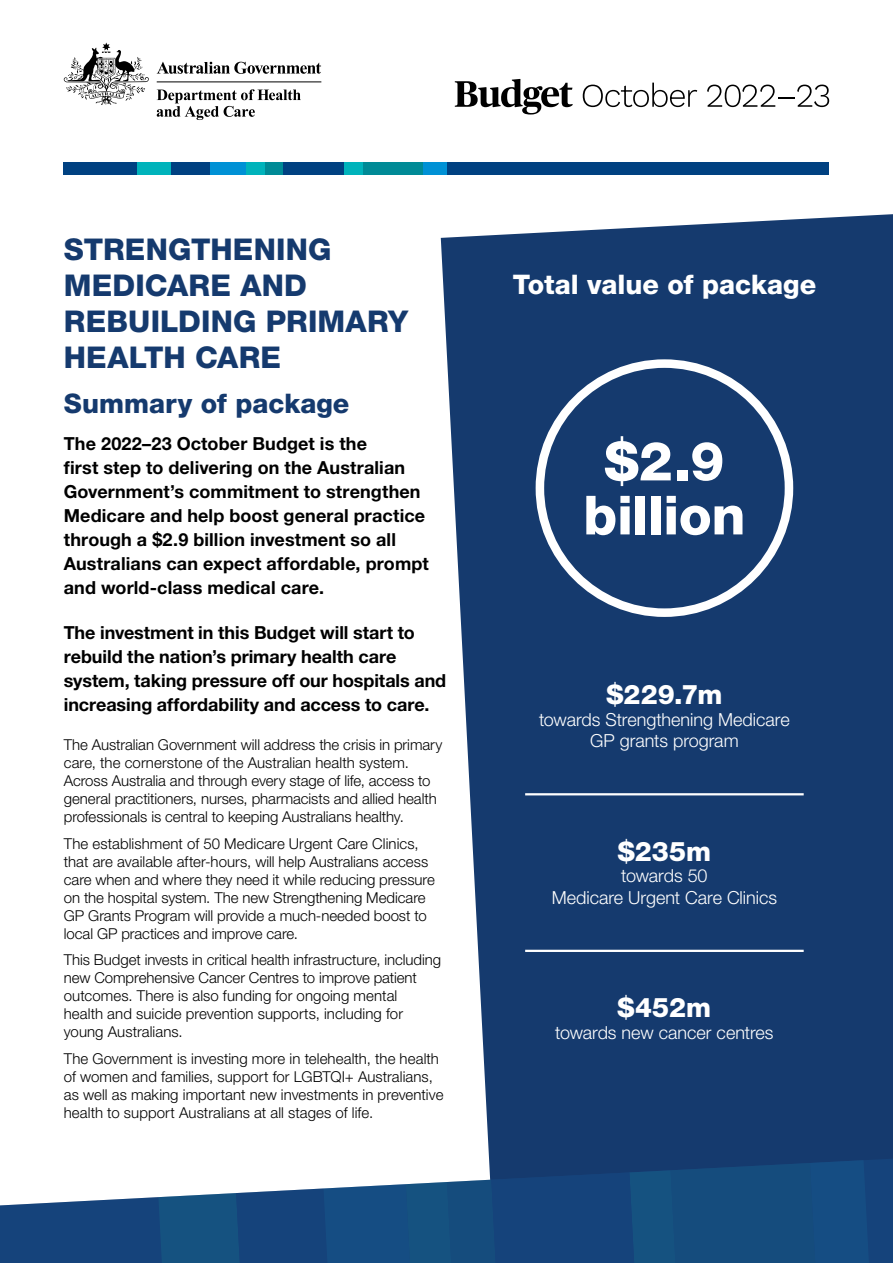
<style>
.page{position:relative;width:893px;height:1263px;background:#fff}
.page>*{position:absolute;margin:0;border:0;box-sizing:border-box;transform-origin:0 0}
.t1{font:800 54px/54px "Helvetica Neue LT Std";letter-spacing:-.01em;color:#fff;text-align:center}
.t2{font:800 30px/36px "Helvetica Neue LT Std";letter-spacing:.005em;color:#153a6e}
.Heading_1{font:800 27px "Helvetica Neue LT Std";color:#fff}
.Heading_1-2{font:800 27px "Helvetica Neue LT Std";color:#153a6e}
.Intro{font:700 18px/24px "Helvetica Neue LT Std";letter-spacing:.005em;color:#000}
.Heading_1-3{font:300 18px/21.6px "Helvetica Neue LT Std";color:#fff;text-align:center}
.t3{font:300 15px/18px "Helvetica Neue LT Std";color:#000}
</style>
<div class="page">
<svg style="left:441px;top:214px;width:452px;height:900px;background:#254878"></svg>
<svg style="left:157px;top:62px;width:164px;height:12px"></svg>
<svg style="left:64px;top:43px;width:85px;height:62px"></svg>
<hr style="left:157px;top:81px;width:164px;height:1px;background:#000">
<svg style="left:157px;top:89px;width:144px;height:31px"></svg>
<svg style="left:0;top:1114px;width:893px;height:149px"></svg>
<svg style="left:158px;top:1160px;width:714px;height:103px;background:#33618e"></svg>
<div style="left:64px;top:163px;width:765px;height:12px;background:#004181"></div>
<div style="left:264px;top:163px;width:19px;height:12px;background:#008a96"></div>
<div style="left:362px;top:163px;width:61px;height:12px;background:#008a96"></div>
<div style="left:210px;top:163px;width:36px;height:12px;background:#0091d5"></div>
<div style="left:423px;top:163px;width:23px;height:12px;background:#0091d5"></div>
<div style="left:344px;top:163px;width:18px;height:12px;background:#00b3bb"></div>
<div style="left:138px;top:163px;width:34px;height:12px;background:#00b3bb"></div>
<div style="left:246px;top:163px;width:18px;height:12px;background:#00b3bb"></div>
<div style="left:536px;top:359px;width:257px;height:258px;background:#fff;border-radius:50%"></div>
<div style="left:544px;top:368px;width:241px;height:240px;background:#153a6e;border-radius:50%"></div>
<svg style="left:455px;top:79px;width:118px;height:36px"></svg>
<svg style="left:583px;top:83px;width:114px;height:24px"></svg>
<svg style="left:707px;top:85px;width:122px;height:22px"></svg>
<hr style="left:525px;top:793px;width:279px;height:2px;background:#fff">
<hr style="left:525px;top:950px;width:279px;height:2px;background:#fff">
<p class="t2" style="left:64px;top:231px;width:346px">STRENGTHENING<br>MEDICARE AND<br>REBUILDING PRIMARY<br>HEALTH CARE</p>
<p class="Heading_1-2" style="left:64px;top:387px;width:287px">Summary of package</p>
<p class="Intro" style="left:64px;top:431px;width:367px">The 2022–23 October Budget is the<br>first step to delivering on the Australian Government’s commitment to strengthen Medicare and help boost general practice through a $2.9 billion investment so all Australians can expect affordable, prompt and world-class medical care.</p>
<p class="Intro" style="left:64px;top:620px;width:384px">The investment in this Budget will start to rebuild the nation’s primary health care system, taking pressure off our hospitals and increasing affordability and access to care.</p>
<p class="t3" style="left:64px;top:735px;width:380px">The Australian Government will address the crisis in primary care, the cornerstone of the Australian health system.<br>Across Australia and through every stage of life, access to general practitioners, nurses, pharmacists and allied health professionals is central to keeping Australians healthy.</p>
<p class="t3" style="left:64px;top:834px;width:372px">The establishment of 50 Medicare Urgent Care Clinics, that are available after-hours, will help Australians access care when and where they need it while reducing pressure on the hospital system. The new Strengthening Medicare GP Grants Program will provide a much-needed boost to local GP practices and improve care.</p>
<p class="t3" style="left:64px;top:950px;width:379px">This Budget invests in critical health infrastructure, including new Comprehensive Cancer Centres to improve patient outcomes. There is also funding for ongoing mental<br>health and suicide prevention supports, including for young Australians.</p>
<p class="t3" style="left:64px;top:1049px;width:381px">The Government is investing more in telehealth, the health of women and families, support for LGBTQI+ Australians, as well as making important new investments in preventive health to support Australians at all stages of life.</p>
<p class="Heading_1" style="left:513px;top:268px;width:305px">Total value of package</p>
<p class="t1" style="left:583px;top:434px;width:164px">$2.9 billion</p>
<p class="Heading_1" style="left:606px;top:678px;width:118px">$229.7m</p>
<p class="Heading_1-3" style="left:539px;top:708px;width:252px">towards Strengthening Medicare<br>GP grants program</p>
<p class="Heading_1" style="left:618px;top:835px;width:95px">$235m</p>
<p class="Heading_1-3" style="left:552px;top:865px;width:227px">towards 50<br>Medicare Urgent Care Clinics</p>
<p class="Heading_1" style="left:618px;top:991px;width:95px">$452m</p>
<p class="Heading_1-3" style="left:555px;top:1021px;width:220px">towards new cancer centres</p>
</div>
